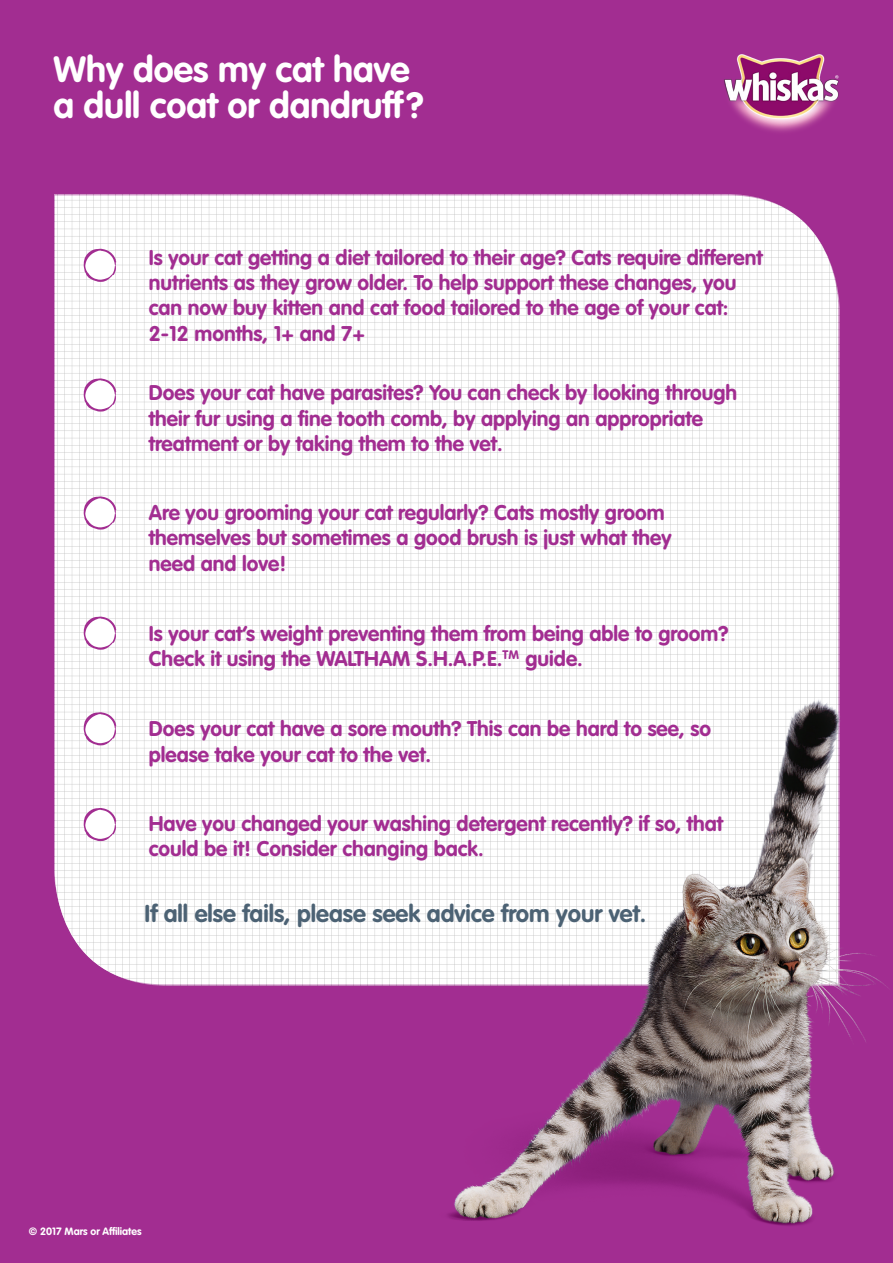
<style>
.page{position:relative;width:893px;height:1263px;background:#a22d91}
.page>*{position:absolute;margin:0;border:0;box-sizing:border-box;transform-origin:0 0}
.t1{font:700 36px "VAG Rounded Std";color:#fff}
.t2{font:700 24px "VAG Rounded Std";color:#4c6274}
.t3{font:700 21px/25.2px "VAG Rounded Std";color:#a22d91}
.t4{font:700 10.5px "VAG Rounded Std";color:#fff}
</style>
<div class="page">
<img style="left:54px;top:194px;width:786px;height:792px">
<svg style="left:84px;top:249px;width:32px;height:33px"></svg>
<img style="left:724px;top:54px;width:115px;height:78px">
<svg style="left:84px;top:378px;width:32px;height:34px"></svg>
<svg style="left:84px;top:496px;width:32px;height:34px"></svg>
<svg style="left:84px;top:617px;width:32px;height:33px"></svg>
<svg style="left:84px;top:712px;width:32px;height:33px"></svg>
<svg style="left:84px;top:808px;width:32px;height:33px"></svg>
<img style="left:424px;top:697px;width:464px;height:529px">
<p class="t1" style="left:53px;top:48px;width:358px">Why does my cat have</p>
<p class="t1" style="left:53px;top:84px;width:372px">a dull coat or dandruff?</p>
<p class="t3" style="left:149px;top:246px;width:615px">Is your cat getting a diet tailored to their age? Cats require different nutrients as they grow older. To help support these changes, you can now buy kitten and cat food tailored to the age of your cat:<br>2-12 months, 1+ and 7+</p>
<p class="t3" style="left:149px;top:381px;width:590px">Does your cat have parasites? You can check by looking through their fur using a fine tooth comb, by applying an appropriate treatment or by taking them to the vet.</p>
<p class="t3" style="left:149px;top:501px;width:524px">Are you grooming your cat regularly? Cats mostly groom themselves but sometimes a good brush is just what they need and love!</p>
<p class="t3" style="left:149px;top:621px;width:581px">Is your cat’s weight preventing them from being able to groom?<br>Check it using the WALTHAM S.H.A.P.E.<sup>TM</sup> guide.</p>
<p class="t3" style="left:149px;top:717px;width:564px">Does your cat have a sore mouth? This can be hard to see, so please take your cat to the vet.</p>
<p class="t3" style="left:149px;top:812px;width:576px">Have you changed your washing detergent recently? if so, that could be it! Consider changing back.</p>
<p class="t2" style="left:145px;top:899px;width:503px">If all else fails, please seek advice from your vet.</p>
<p class="t4" style="left:29px;top:1225px;width:114px">© 2017 Mars or Affiliates</p>
</div>
